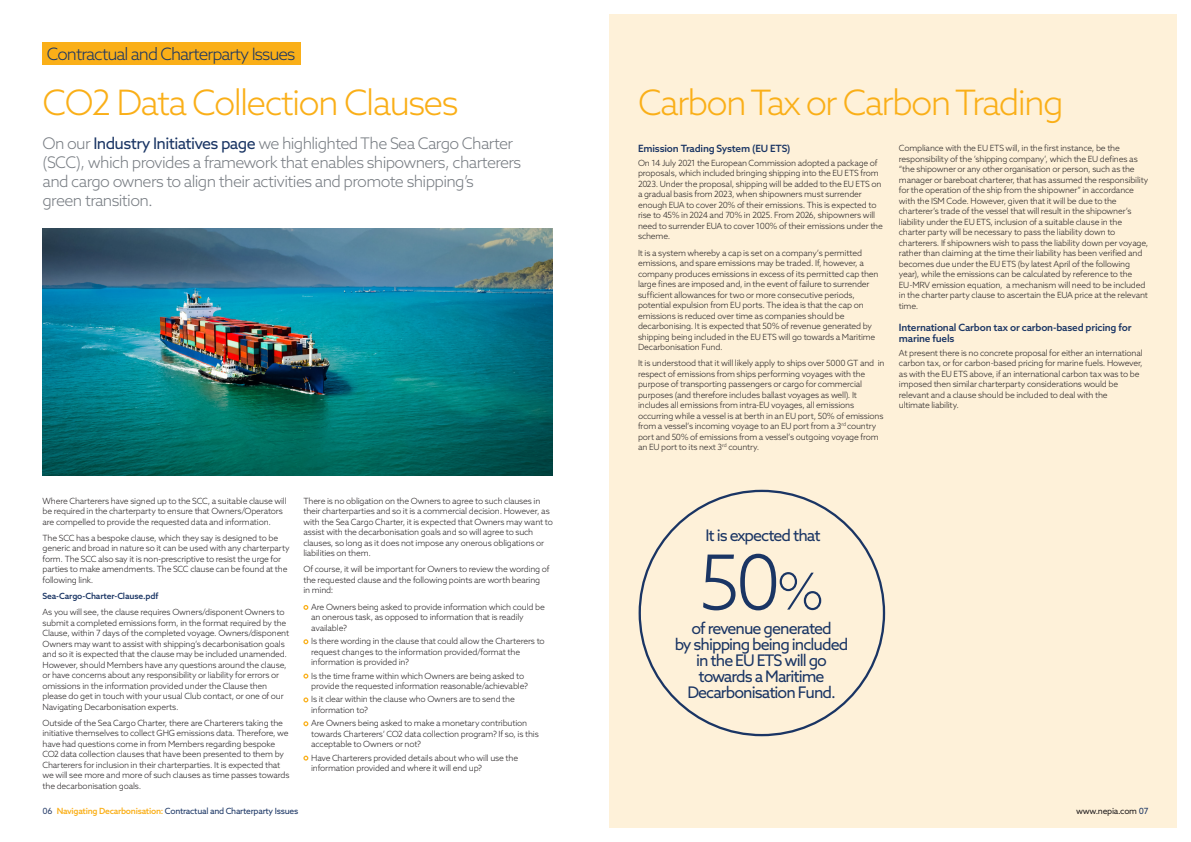
<style>
.page{position:relative;width:1191px;height:842px;background:#fff}
.page>*{position:absolute;margin:0;border:0;box-sizing:border-box;transform-origin:0 0}
.NORTH_-_Introduction{font:300 76px "Azo Sans";color:#1a3564}
.NORTH_-_Introduction-2{font:300 35px "Azo Sans";letter-spacing:-.05em;color:#faaf18}
.NORTH_-_Title{font:300 17px "Azo Sans";letter-spacing:-.055em;color:#1a3564}
.NORTH_-_Introduction-3{font:300 16px/19px "Azo Sans";letter-spacing:-.04em;color:#787d83}
.NORTH_-_Introduction-4{font:16px/16px "Azo Sans";letter-spacing:-.06em;color:#1a3564;text-align:center}
.NORTH_-_Sub_Header{font:500 10px/11px "Azo Sans";letter-spacing:-.02em;color:#1a3564}
.NORTH_-_Body_2{font:300 8.5px/10.5px "Azo Sans";letter-spacing:-.02em;color:#231f20}
.NORTH_-_Points_1{font:300 8.5px/10.5px "Azo Sans";letter-spacing:-.02em;color:#231f20}
.NORTH_-_Navigation{font:8.5px "Azo Sans";letter-spacing:-.03em;color:#1a3564}
.NORTH_-_Body_2-2{font:500 8.5px "Azo Sans";letter-spacing:-.015em;color:#1a3564}
.NORTH_-_Navigation-2{font:8.5px "Azo Sans";letter-spacing:-.03em;color:#231f20}
.s1{font-weight:400;color:#1a3564}
.s2{font-size:51px}
.s3{color:#2c416d}
.s4{font-weight:500;color:#faaf18}
.s5{color:#1a3564}
</style>
<div class="page">
<div style="left:609px;top:14px;width:567px;height:814px;background:#fef1d9"></div>
<div style="left:43px;top:43px;width:257px;height:22px;background:#faaf18"></div>
<svg style="left:303px;top:605px;width:5px;height:5px"></svg>
<svg style="left:303px;top:639px;width:5px;height:5px"></svg>
<svg style="left:303px;top:674px;width:5px;height:5px"></svg>
<svg style="left:303px;top:697px;width:5px;height:5px"></svg>
<svg style="left:303px;top:721px;width:5px;height:5px"></svg>
<svg style="left:303px;top:756px;width:5px;height:5px"></svg>
<img style="left:43px;top:228px;width:510px;height:248px">
<p class="NORTH_-_Title" style="left:47px;top:42px;width:250px">Contractual and Charterparty Issues</p>
<p class="NORTH_-_Introduction-2" style="left:43px;top:80px;width:418px">CO2 Data Collection Clauses</p>
<p class="NORTH_-_Introduction-3" style="left:43px;top:133px;width:480px">On our <span class="s1">Industry Initiatives page</span> we highlighted The Sea Cargo Charter (SCC), which provides a framework that enables shipowners, charterers and cargo owners to align their activities and promote shipping’s<br>green transition.</p>
<p class="NORTH_-_Body_2" style="left:43px;top:495px;width:246px">Where Charterers have signed up to the SCC, a suitable clause will be required in the charterparty to ensure that Owners/Operators are compelled to provide the requested data and information.</p>
<p class="NORTH_-_Body_2" style="left:43px;top:532px;width:249px">The SCC has a bespoke clause, which they say is designed to be generic and broad in nature so it can be used with any charterparty form. The SCC also say it is non-prescriptive to resist the urge for parties to make amendments. The SCC clause can be found at the following link.</p>
<p class="NORTH_-_Body_2-2" style="left:43px;top:590px;width:117px">Sea-Cargo-Charter-Clause.pdf</p>
<p class="NORTH_-_Body_2" style="left:43px;top:607px;width:248px">As you will see, the clause requires Owners/disponent Owners to submit a completed emissions form, in the format required by the Clause, within 7 days of the completed voyage. Owners/disponent Owners may want to assist with shipping’s decarbonisation goals and so it is expected that the clause may be included unamended.<br>However, should Members have any questions around the clause, or have concerns about any responsibility or liability for errors or omissions in the information provided under the Clause then please do get in touch with your usual Club contact, or one of our Navigating Decarbonisation experts.</p>
<p class="NORTH_-_Body_2" style="left:43px;top:717px;width:248px">Outside of the Sea Cargo Charter, there are Charterers taking the initiative themselves to collect GHG emissions data. Therefore, we have had questions come in from Members regarding bespoke CO2 data collection clauses that have been presented to them by Charterers for inclusion in their charterparties. It is expected that we will see more and more of such clauses as time passes towards the decarbonisation goals.</p>
<p class="NORTH_-_Body_2" style="left:303px;top:495px;width:251px">There is no obligation on the Owners to agree to such clauses in their charterparties and so it is a commercial decision. However, as with the Sea Cargo Charter, it is expected that Owners may want to assist with the decarbonisation goals and so will agree to such clauses, so long as it does not impose any onerous obligations or liabilities on them.</p>
<p class="NORTH_-_Body_2" style="left:303px;top:564px;width:248px">Of course, it will be important for Owners to review the wording of the requested clause and the following points are worth bearing<br>in mind:</p>
<p class="NORTH_-_Points_1" style="left:311px;top:601px;width:235px">Are Owners being asked to provide information which could be an onerous task, as opposed to information that is readily available?</p>
<p class="NORTH_-_Points_1" style="left:311px;top:636px;width:235px">Is there wording in the clause that could allow the Charterers to request changes to the information provided/format the information is provided in?</p>
<p class="NORTH_-_Points_1" style="left:311px;top:670px;width:218px">Is the time frame within which Owners are being asked to provide the requested information reasonable/achievable?</p>
<p class="NORTH_-_Points_1" style="left:311px;top:694px;width:205px">Is it clear within the clause who Owners are to send the information to?</p>
<p class="NORTH_-_Points_1" style="left:311px;top:718px;width:229px">Are Owners being asked to make a monetary contribution towards Charterers’ CO2 data collection program? If so, is this acceptable to Owners or not?</p>
<p class="NORTH_-_Points_1" style="left:311px;top:752px;width:208px">Have Charterers provided details about who will use the information provided and where it will end up?</p>
<p class="NORTH_-_Introduction-2" style="left:638px;top:80px;width:427px">Carbon Tax or Carbon Trading</p>
<p class="NORTH_-_Sub_Header" style="left:638px;top:143px;width:154px">Emission Trading System (EU ETS)</p>
<p class="NORTH_-_Body_2" style="left:638px;top:157px;width:246px">On 14 July 2021 the European Commission adopted a package of proposals, which included bringing shipping into the EU ETS from 2023. Under the proposal, shipping will be added to the EU ETS on a gradual basis from 2023, when shipowners must surrender enough EUA to cover 20% of their emissions. This is expected to rise to 45% in 2024 and 70% in 2025. From 2026, shipowners will need to surrender EUA to cover 100% of their emissions under the scheme.</p>
<p class="NORTH_-_Body_2" style="left:638px;top:247px;width:242px">It is a system whereby a cap is set on a company’s permitted emissions, and spare emissions may be traded. If, however, a company produces emissions in excess of its permitted cap then large fines are imposed and, in the event of failure to surrender sufficient allowances for two or more consecutive periods, potential expulsion from EU ports. The idea is that the cap on emissions is reduced over time as companies should be decarbonising. It is expected that 50% of revenue generated by shipping being included in the EU ETS will go towards a Maritime Decarbonisation Fund.</p>
<p class="NORTH_-_Body_2" style="left:638px;top:358px;width:248px">It is understood that it will likely apply to ships over 5000 GT and in respect of emissions from ships performing voyages with the purpose of transporting passengers or cargo for commercial purposes (and therefore includes ballast voyages as well). It includes all emissions from intra-EU voyages, all emissions occurring while a vessel is at berth in an EU port, 50% of emissions from a vessel’s incoming voyage to an EU port from a 3<sup>rd</sup> country port and 50% of emissions from a vessel’s outgoing voyage from an EU port to its next 3<sup>rd</sup> country.</p>
<p class="NORTH_-_Body_2" style="left:899px;top:143px;width:251px">Compliance with the EU ETS will, in the first instance, be the responsibility of the ’shipping company’, which the EU defines as “the shipowner or any other organisation or person, such as the manager or bareboat charterer, that has assumed the responsibility for the operation of the ship from the shipowner” in accordance with the ISM Code. However, given that it will be due to the charterer’s trade of the vessel that will result in the shipowner’s liability under the EU ETS, inclusion of a suitable clause in the charter party will be necessary to pass the liability down to charterers. If shipowners wish to pass the liability down per voyage, rather than claiming at the time their liability has been verified and becomes due under the EU ETS (by latest April of the following year), while the emissions can be calculated by reference to the EU-MRV emission equation, a mechanism will need to be included in the charter party clause to ascertain the EUA price at the relevant time.</p>
<p class="NORTH_-_Sub_Header" style="left:899px;top:322px;width:234px">International Carbon tax or carbon-based pricing for marine fuels</p>
<p class="NORTH_-_Body_2" style="left:899px;top:347px;width:245px">At present there is no concrete proposal for either an international carbon tax, or for carbon-based pricing for marine fuels. However, as with the EU ETS above, if an international carbon tax was to be imposed then similar charterparty considerations would be relevant and a clause should be included to deal with the<br>ultimate liability.</p>
<p class="NORTH_-_Introduction-4" style="left:705px;top:527px;width:117px">It is expected that</p>
<p class="NORTH_-_Introduction" style="left:699px;top:533px;width:127px">50<span class="s2">%</span></p>
<p class="NORTH_-_Introduction-4" style="left:675px;top:620px;width:175px">of revenue generated<br>by shipping being included in the EU ETS will go towards a Maritime<br>Decarbonisation Fund.</p>
<p class="NORTH_-_Navigation" style="left:43px;top:806px;width:257px"><span class="s3">06</span> <span class="s4">Navigating Decarbonisation:</span> Contractual and Charterparty Issues</p>
<p class="NORTH_-_Navigation-2" style="left:1076px;top:806px;width:74px">www.nepia.com <span class="s5">07</span></p>
</div>
